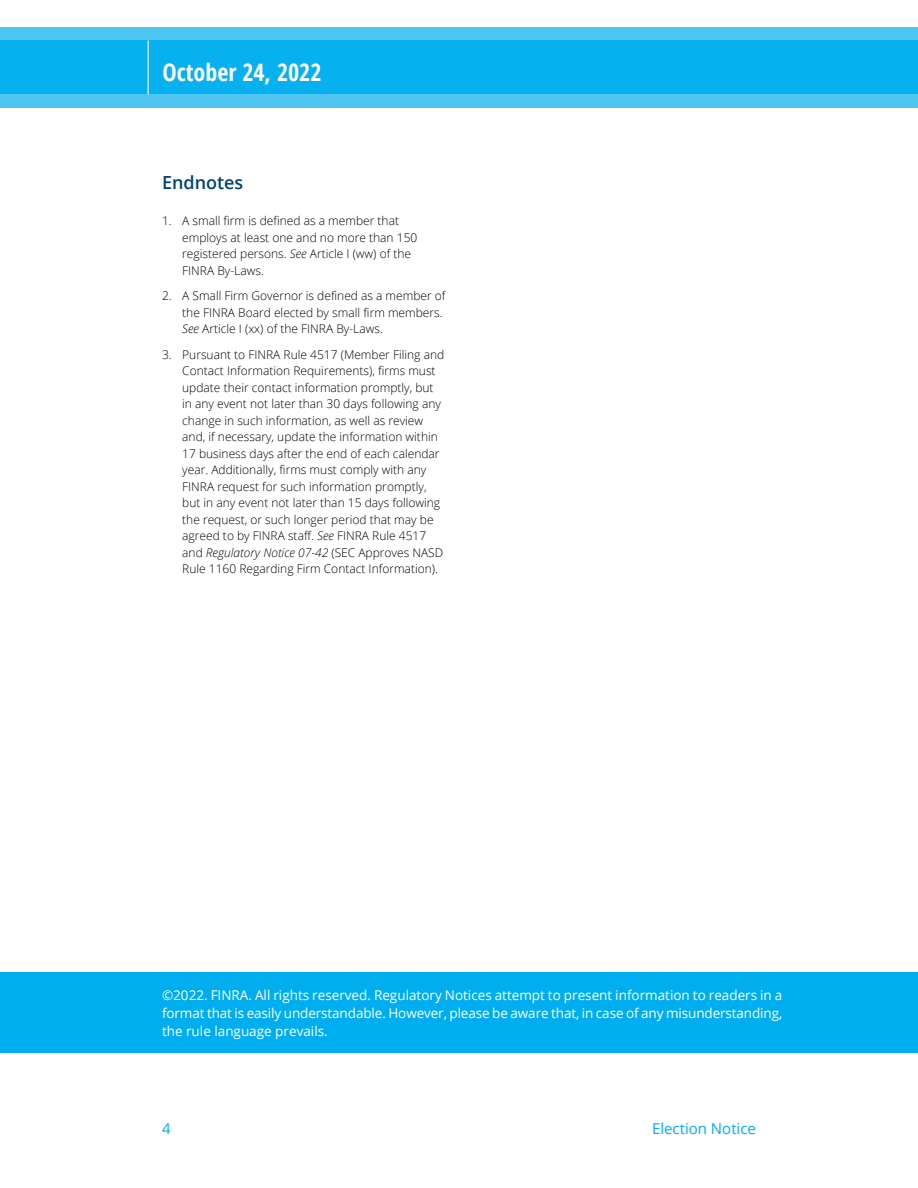
<style>
.page{position:relative;width:918px;height:1188px;background:#fff}
.page>*{position:absolute;margin:0;border:0;box-sizing:border-box;transform-origin:0 0}
.t1{font:700 24px "Open Sans Condensed";color:#fff}
.t2{font:600 18px "Open Sans";color:#004270}
.t3{font:15px "Open Sans";color:#00aeef}
.t4{font:13.5px/18px "Open Sans";letter-spacing:-.01em;color:#fff;text-align:justify}
.t5{font:300 12px/16.5px "Open Sans";color:#000}
.s1{font-style:italic}
</style>
<div class="page">
<div style="left:0;top:972px;width:918px;height:81px;background:#00aeef"></div>
<svg style="left:0;top:27px;width:918px;height:81px;background:#1eb7f0"></svg>
<hr style="left:148px;top:40px;width:1px;height:54px;background:#fff">
<h1 class="t1" style="left:163px;top:55px;width:160px">October 24, 2022</h1>
<h2 class="t2" style="left:162px;top:170px;width:83px">Endnotes</h2>
<p class="t5" style="left:182px;top:212px;width:237px;text-indent:-20px">1. A small firm is defined as a member that employs at least one and no more than 150 registered persons. <span class="s1">See</span> Article I (ww) of the FINRA By-Laws.</p>
<p class="t5" style="left:182px;top:287px;width:265px;text-indent:-20px">2. A Small Firm Governor is defined as a member of the FINRA Board elected by small firm members.<br><span class="s1">See</span> Article I (xx) of the FINRA By-Laws.</p>
<p class="t5" style="left:182px;top:346px;width:264px;text-indent:-20px">3. Pursuant to FINRA Rule 4517 (Member Filing and Contact Information Requirements), firms must update their contact information promptly, but in any event not later than 30 days following any change in such information, as well as review and, if necessary, update the information within 17 business days after the end of each calendar year. Additionally, firms must comply with any FINRA request for such information promptly, but in any event not later than 15 days following the request, or such longer period that may be agreed to by FINRA staff. <span class="s1">See</span> FINRA Rule 4517 and <span class="s1">Regulatory Notice 07-42</span> (SEC Approves NASD Rule 1160 Regarding Firm Contact Information).</p>
<p class="t4" style="left:162px;top:985px;width:622px">©2022. FINRA. All rights reserved. Regulatory Notices attempt to present information to readers in a format that is easily understandable. However, please be aware that, in case of any misunderstanding, the rule language prevails.</p>
<p class="t3" style="left:162px;top:1118px;width:10px">4</p>
<p class="t3" style="left:652px;top:1118px;width:105px">Election Notice</p>
</div>
